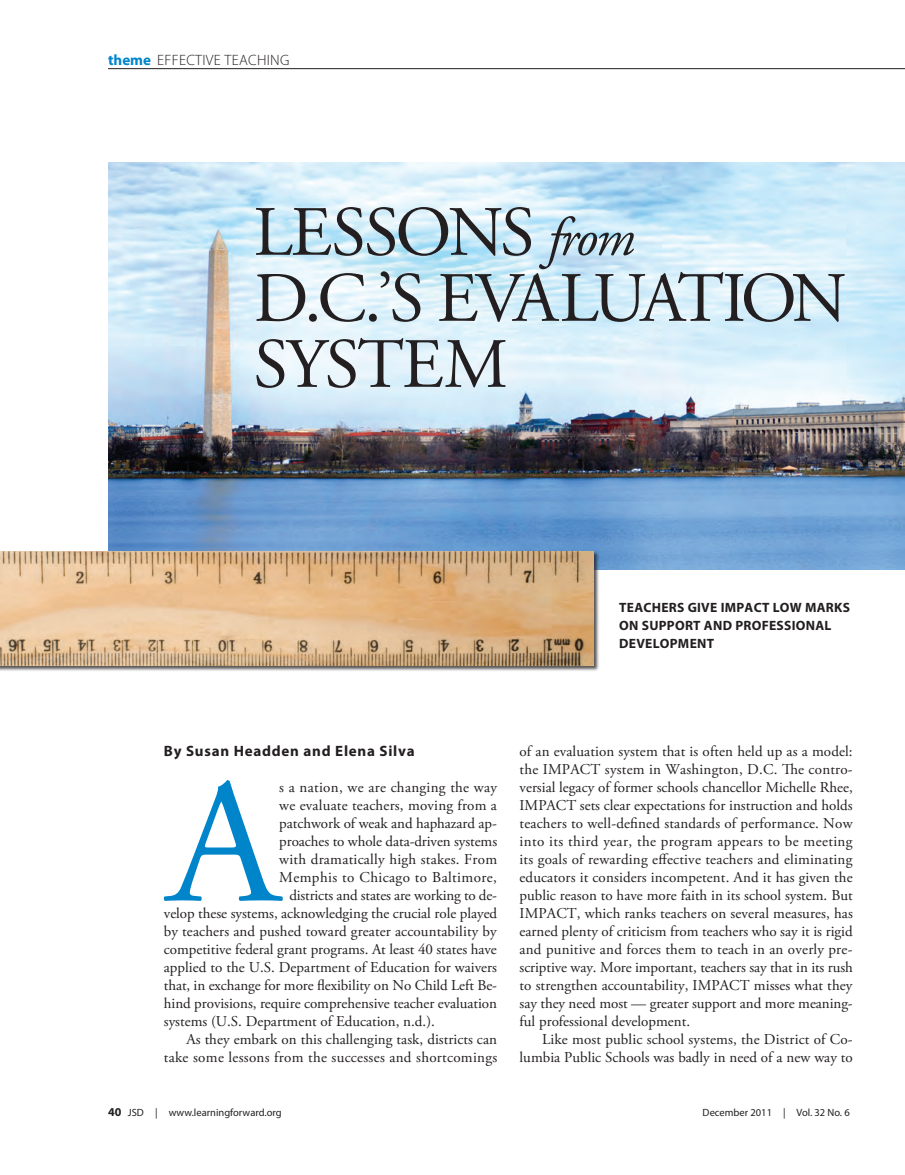
<style>
.page{position:relative;width:905px;height:1175px;background:#fff}
.page>*{position:absolute;margin:0;border:0;box-sizing:border-box;transform-origin:0 0}
.body{font:177.9px "Adobe Garamond Pro";color:#0085cb}
.myriad_box{font:70.5px/66px "Adobe Garamond Pro";letter-spacing:-.035em;color:#231f20}
.body-2{font:15px/18px "Adobe Garamond Pro";color:#231f20;text-align:justify}
.body-3{font:15px/18px "Adobe Garamond Pro";letter-spacing:.02em;color:#231f20;text-align:right}
.body-4{font:15px "Adobe Garamond Pro";letter-spacing:.025em;color:#231f20}
.byline{font:700 15px "Myriad Pro";letter-spacing:.05em;color:#231f20}
.toppers{font:300 15px "Myriad Pro";letter-spacing:.02em;color:#231f20}
.box{font:700 13.5px/18px "Myriad Pro";letter-spacing:.02em;color:#231f20}
.t1{font:10.5px "Myriad Pro";color:#231f20}
.s1{font-weight:700;color:#0085cb}
.s2{font-style:italic;font-size:54px}
.s3{font-weight:700;font-size:12px}
</style>
<div class="page">
<hr style="left:108px;top:68px;width:796px;height:1px;background:#231f20">
<img style="left:108px;top:162px;width:796px;height:407px">
<div style="left:0;top:551px;width:599px;height:120px;background:#231f20;opacity:.75"></div>
<img style="left:0;top:551px;width:593px;height:114px">
<p class="toppers" style="left:108px;top:52px;width:183px"><span class="s1">theme</span> EFFECTIVE TEACHING</p>
<p class="myriad_box" style="left:253px;top:202px;width:594px">LESSONS <span class="s2">from<br></span>D.C.’S EVALUATION<br>SYSTEM</p>
<p class="box" style="left:619px;top:598px;width:232px">TEACHERS GIVE IMPACT LOW MARKS<br>ON SUPPORT AND PROFESSIONAL<br>DEVELOPMENT</p>
<p class="byline" style="left:164px;top:743px;width:252px">By Susan Headden and Elena Silva</p>
<p class="body" style="left:168px;top:737px;width:112px">A</p>
<p class="body-3" style="left:279px;top:779px;width:219px">s a nation, we are changing the way</p>
<p class="body-2" style="left:279px;top:797px;width:219px">we evaluate teachers, moving from a</p>
<p class="body-2" style="left:279px;top:815px;width:219px">patchwork of weak and haphazard ap-</p>
<p class="body-2" style="left:279px;top:833px;width:219px">proaches to whole data-driven systems</p>
<p class="body-3" style="left:279px;top:851px;width:219px">with dramatically high stakes. From</p>
<p class="body-4" style="left:279px;top:868px;width:219px">Memphis to Chicago to Baltimore,</p>
<p class="body-2" style="left:289px;top:887px;width:209px">districts and states are working to de-</p>
<p class="body-2" style="left:164px;top:905px;width:335px">velop these systems, acknowledging the crucial role played</p>
<p class="body-2" style="left:164px;top:923px;width:334px">by teachers and pushed toward greater accountability by</p>
<p class="body-2" style="left:164px;top:941px;width:334px">competitive federal grant programs. At least 40 states have</p>
<p class="body-2" style="left:164px;top:959px;width:334px">applied to the U.S. Department of Education for waivers</p>
<p class="body-2" style="left:164px;top:977px;width:334px">that, in exchange for more flexibility on No Child Left Be-</p>
<p class="body-2" style="left:164px;top:995px;width:334px">hind provisions, require comprehensive teacher evaluation</p>
<p class="body-2" style="left:164px;top:1013px;width:272px">systems (U.S. Department of Education, n.d.).</p>
<p class="body-3" style="left:164px;top:1031px;width:335px">As they embark on this challenging task, districts can take some lessons from the successes and shortcomings</p>
<p class="body-2" style="left:519px;top:743px;width:335px">of an evaluation system that is often held up as a model: the IMPACT system in Washington, D.C. The contro&shy;versial legacy of former schools chancellor Michelle Rhee, IMPACT sets clear expectations for instruction and holds teachers to well-defined standards of performance. Now into its third year, the program appears to be meeting its goals of rewarding effective teachers and eliminating educators it considers incompetent. And it has given the public reason to have more faith in its school system. But IMPACT, which ranks teachers on several measures, has earned plenty of criticism from teachers who say it is rigid and punitive and forces them to teach in an overly pre&shy;scriptive way. More important, teachers say that in its rush to strengthen accountability, IMPACT misses what they say they need most — greater support and more meaning&shy;ful professional development.</p>
<p class="body-2" style="left:519px;top:1031px;width:335px;text-align:right">Like most public school systems, the District of Co&shy;lumbia Public Schools was badly in need of a new way to</p>
<p class="t1" style="left:108px;top:1107px;width:175px"><span class="s3">40</span> JSD | www.learningforward.org</p>
<p class="t1" style="left:702px;top:1107px;width:149px">December 2011 | Vol. 32 No. 6</p>
</div>
